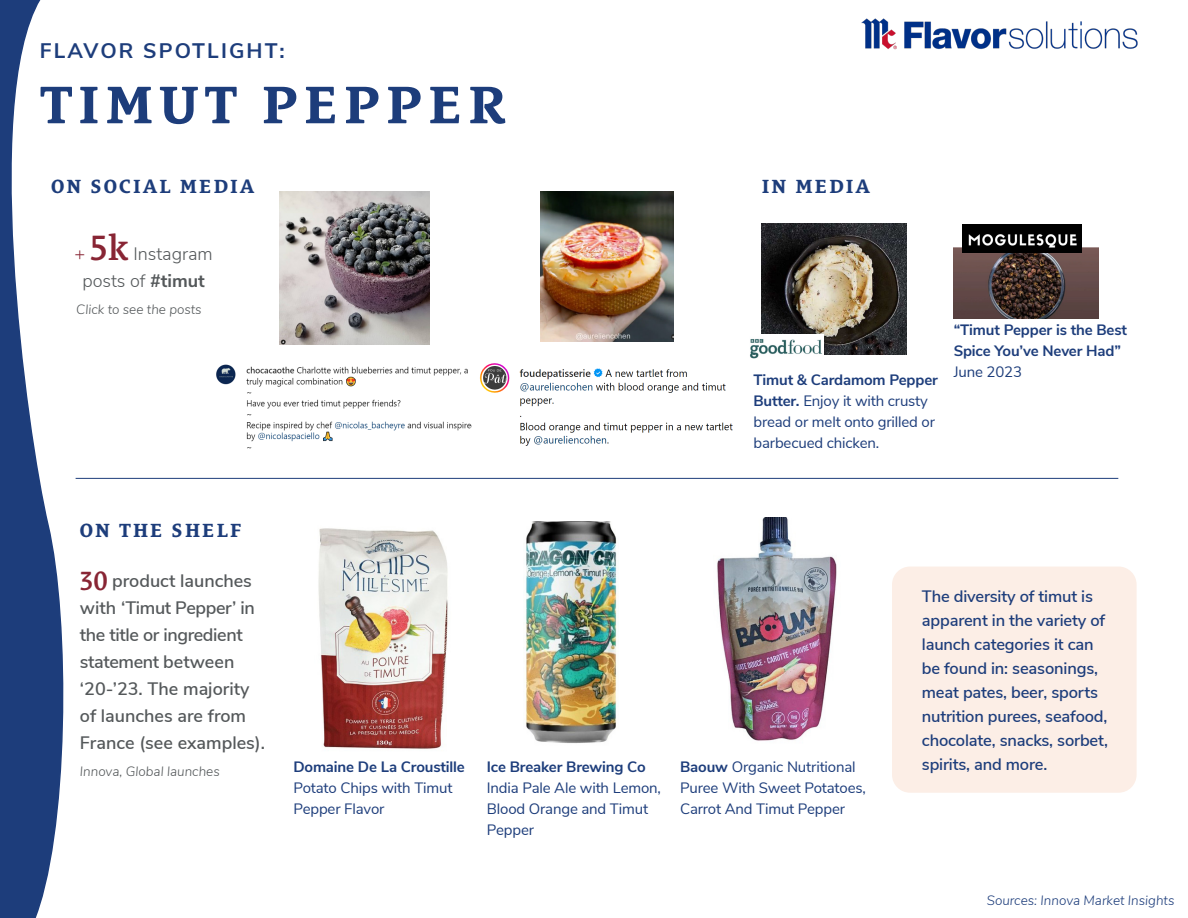
<style>
.page{position:relative;width:1188px;height:918px;background:#fff}
.page>*{position:absolute;margin:0;border:0;box-sizing:border-box;transform-origin:0 0}
.t1{font:700 54px "Le Monde Courrier Std";letter-spacing:.1em;color:#1d3d7b}
.t2{font:700 21px "Nunito Sans";letter-spacing:.1em;color:#1d3d7b}
.t3{font:700 19.5px "Le Monde Courrier Std";letter-spacing:.1em;color:#1d3d7b}
.t4{font:600 18px/27px "Nunito Sans";color:#54585a}
.t5{font:300 18px/27px "Nunito Sans";color:#54585a;text-align:center}
.t6{font:600 16.5px/24px "Nunito Sans";letter-spacing:-.01em;color:#1d3d7b}
.t7{font:15px/21px "Nunito Sans";letter-spacing:-.01em;color:#1d3d7b}
.t8{font:700 15px/21px "Nunito Sans";letter-spacing:-.01em;color:#1d3d7b}
.t9{font:italic 300 13.5px "Nunito Sans";color:#54585a}
.t10{font:italic 300 13.5px "Nunito Sans";color:#1d3d7b}
.s1{color:#882534}
.s2{font-family:"Le Monde Courrier Std";font-weight:600;font-size:36px;color:#882534}
.s3{font-weight:700}
.s4{color:#fff}
.s5{font-family:"Le Monde Courrier Std";font-size:27px;color:#882534}
</style>
<div class="page">
<div style="left:892px;top:567px;width:245px;height:226px;background:#fceee6;border-radius:18px"></div>
<img style="left:279px;top:191px;width:151px;height:154px">
<svg style="left:0;top:0;width:64px;height:918px;fill:#1d3d7b"></svg>
<img style="left:525px;top:522px;width:92px;height:221px">
<img style="left:318px;top:528px;width:130px;height:221px">
<hr style="left:76px;top:478px;width:1042px;height:1px;background:#1d3d7b">
<img style="left:861px;top:18px;width:277px;height:32px">
<img style="left:717px;top:517px;width:120px;height:224px">
<img style="left:216px;top:364px;width:256px;height:85px">
<img style="left:541px;top:191px;width:133px;height:151px">
<img style="left:480px;top:363px;width:253px;height:83px">
<img style="left:762px;top:223px;width:144px;height:132px">
<img style="left:750px;top:334px;width:73px;height:25px">
<img style="left:954px;top:247px;width:144px;height:71px">
<img style="left:963px;top:225px;width:119px;height:27px">
<p class="t2" style="left:40px;top:35px;width:246px">FLAVOR SPOTLIGHT:</p>
<p class="t1" style="left:40px;top:73px;width:468px">TIMUT PEPPER</p>
<p class="t3" style="left:51px;top:175px;width:205px">ON SOCIAL MEDIA</p>
<p class="t5" style="left:75px;top:240px;width:140px"><span class="s1">+</span> <span class="s2">5k</span> Instagram posts of <span class="s3">#timut</span></p>
<p class="t9" style="left:76px;top:300px;width:136px">Click to see the posts<span class="s4">s.</span></p>
<p class="t3" style="left:80px;top:519px;width:164px">ON THE SHELF</p>
<p class="t3" style="left:762px;top:175px;width:110px">IN MEDIA</p>
<p class="t7" style="left:754px;top:369px;width:186px"><span class="s3">Timut &amp; Cardamom Pepper<br>Butter.</span> Enjoy it with crusty bread or melt onto grilled or barbecued chicken.</p>
<p class="t8" style="left:954px;top:318px;width:175px">“Timut Pepper is the Best<br>Spice You’ve Never Had”</p>
<p class="t7" style="left:954px;top:360px;width:70px">June 2023</p>
<p class="t4" style="left:80px;top:567px;width:187px"><span class="s5">30</span> product launches with ‘Timut Pepper’ in the title or ingredient statement between ‘20-’23. The majority of launches are from<br>France (see examples).</p>
<p class="t9" style="left:80px;top:762px;width:141px">Innova, Global launches</p>
<p class="t7" style="left:680px;top:755px;width:187px"><span class="s3">Baouw</span> Organic Nutritional<br>Puree With Sweet Potatoes,<br>Carrot And Timut Pepper</p>
<p class="t7" style="left:293px;top:755px;width:173px"><span class="s3">Domaine De La Croustille<br></span>Potato Chips with Timut<br>Pepper Flavor</p>
<p class="t7" style="left:487px;top:755px;width:176px"><span class="s3">Ice Breaker Brewing Co<br></span>India Pale Ale with Lemon,<br>Blood Orange and Timut<br>Pepper</p>
<p class="t6" style="left:922px;top:583px;width:188px">The diversity of timut is apparent in the variety of launch categories it can be found in: seasonings, meat pates, beer, sports nutrition purees, seafood, chocolate, snacks, sorbet, spirits, and more.</p>
<p class="t10" style="left:987px;top:890px;width:189px">Sources: Innova Market Insights</p>
</div>
